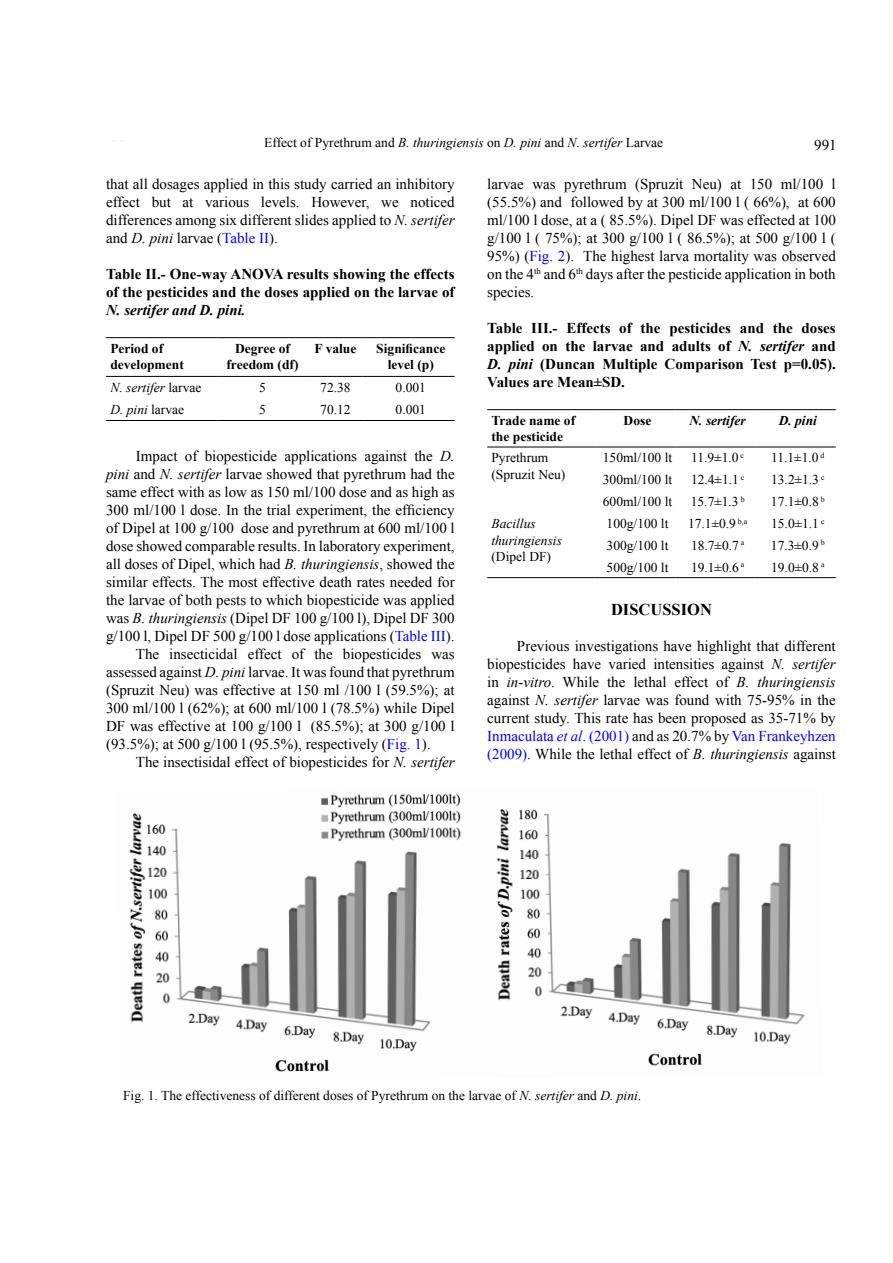
<style>
.page{position:relative;width:893px;height:1263px;background:#fff}
.page>*{position:absolute;margin:0;border:0;box-sizing:border-box;transform-origin:0 0}
.t1{font:700 16.5px "Times New Roman";color:#000}
.t2{font:15px/18px "Times New Roman";color:#000;text-align:justify}
.t3{font:700 15px/18px "Times New Roman";color:#000}
.t4{font:italic 700 15px "Times New Roman";color:#000}
.t5{font:13.5px/16.2px "Times New Roman";color:#000}
.t6{font:700 13.5px/16.2px "Times New Roman";color:#000}
.t7{font:italic 13.5px/16.2px "Times New Roman";color:#000}
.t8{font:italic 700 13.5px "Times New Roman";color:#000}
.s1{font-style:italic}
.s2{color:#00f}
.s3{font-style:normal}
.s4{font-style:italic;color:#00f}
</style>
<div class="page">
<hr style="left:106px;top:420px;width:111px;height:1px;background:#000">
<hr style="left:217px;top:420px;width:87px;height:1px;background:#000">
<hr style="left:304px;top:420px;width:59px;height:1px;background:#000">
<hr style="left:363px;top:420px;width:92px;height:1px;background:#000">
<hr style="left:106px;top:337px;width:111px;height:1px;background:#000">
<hr style="left:217px;top:337px;width:87px;height:1px;background:#000">
<hr style="left:304px;top:337px;width:59px;height:1px;background:#000">
<hr style="left:363px;top:337px;width:92px;height:1px;background:#000">
<hr style="left:106px;top:376px;width:111px;height:1px;background:#000">
<hr style="left:217px;top:376px;width:87px;height:1px;background:#000">
<hr style="left:304px;top:376px;width:59px;height:1px;background:#000">
<hr style="left:363px;top:376px;width:92px;height:1px;background:#000">
<hr style="left:487px;top:577px;width:108px;height:1px;background:#000">
<hr style="left:595px;top:577px;width:80px;height:1px;background:#000">
<hr style="left:675px;top:577px;width:81px;height:1px;background:#000">
<hr style="left:756px;top:577px;width:80px;height:1px;background:#000">
<hr style="left:487px;top:409px;width:108px;height:1px;background:#000">
<hr style="left:595px;top:409px;width:80px;height:1px;background:#000">
<hr style="left:675px;top:409px;width:81px;height:1px;background:#000">
<hr style="left:756px;top:409px;width:80px;height:1px;background:#000">
<hr style="left:487px;top:447px;width:108px;height:1px;background:#000">
<hr style="left:595px;top:447px;width:80px;height:1px;background:#000">
<hr style="left:675px;top:447px;width:81px;height:1px;background:#000">
<hr style="left:756px;top:447px;width:80px;height:1px;background:#000">
<img style="left:129px;top:793px;width:676px;height:279px">
<p class="t5" style="left:264px;top:134px;width:401px">Effect of Pyrethrum and <span class="s1">B. thuringiensis</span> on <span class="s1">D. pini</span> and <span class="s1">N. sertifer</span> Larvae</p>
<p class="t2" style="left:814px;top:136px;width:24px">991</p>
<p class="t2" style="left:106px;top:175px;width:350px">that all dosages applied in this study carried an inhibitory effect but at various levels. However, we noticed differences among six different slides applied to <span class="s1">N. sertifer </span>and <span class="s1">D. pini</span> larvae (<span class="s2">Table II</span>).</p>
<p class="t3" style="left:106px;top:265px;width:350px">Table II.- One-way ANOVA results showing the effects of the pesticides and the doses applied on the larvae of</p>
<p class="t4" style="left:106px;top:300px;width:141px">N. sertifer and D. pini.</p>
<p class="t6" style="left:110px;top:340px;width:75px">Period of development</p>
<p class="t6" style="left:226px;top:340px;width:74px;text-align:center">Degree of freedom (df)</p>
<p class="t6" style="left:315px;top:340px;width:43px">F value</p>
<p class="t6" style="left:376px;top:340px;width:71px;text-align:center">Significance level (p)</p>
<p class="t7" style="left:110px;top:379px;width:93px">N. sertifer <span class="s3">larvae</span></p>
<p class="t5" style="left:259px;top:379px;width:8px">5</p>
<p class="t5" style="left:320px;top:379px;width:32px">72.38</p>
<p class="t5" style="left:396px;top:379px;width:32px">0.001</p>
<p class="t7" style="left:110px;top:401px;width:75px">D. pini <span class="s3">larvae</span></p>
<p class="t5" style="left:259px;top:401px;width:8px">5</p>
<p class="t5" style="left:320px;top:401px;width:32px">70.12</p>
<p class="t5" style="left:396px;top:401px;width:32px">0.001</p>
<p class="t2" style="left:136px;top:447px;width:320px">Impact of biopesticide applications against the <span class="s1">D.</span></p>
<p class="t2" style="left:106px;top:465px;width:350px"><span class="s1">pini</span> and <span class="s1">N. sertifer</span> larvae showed that pyrethrum had the</p>
<p class="t2" style="left:106px;top:483px;width:350px">same effect with as low as 150 ml/100 dose and as high as</p>
<p class="t2" style="left:106px;top:501px;width:350px">300 ml/100 l dose. In the trial experiment, the efficiency</p>
<p class="t2" style="left:106px;top:519px;width:350px">of Dipel at 100 g/100 dose and pyrethrum at 600 ml/100 l</p>
<p class="t2" style="left:106px;top:537px;width:350px">dose showed comparable results. In laboratory experiment,</p>
<p class="t2" style="left:106px;top:555px;width:350px">all doses of Dipel, which had <span class="s1">B. thuringiensis</span>, showed the</p>
<p class="t2" style="left:106px;top:573px;width:350px">similar effects. The most effective death rates needed for</p>
<p class="t2" style="left:106px;top:591px;width:350px">the larvae of both pests to which biopesticide was applied</p>
<p class="t2" style="left:106px;top:609px;width:350px">was <span class="s1">B. thuringiensis</span> (Dipel DF 100 g/100 l), Dipel DF 300</p>
<p class="t2" style="left:106px;top:627px;width:350px">g/100 l, Dipel DF 500 g/100 l dose applications (<span class="s2">Table III</span>).</p>
<p class="t2" style="left:136px;top:645px;width:320px">The insecticidal effect of the biopesticides was</p>
<p class="t2" style="left:106px;top:663px;width:350px">assessed against <span class="s1">D. pini</span> larvae. It was found that pyrethrum</p>
<p class="t2" style="left:106px;top:681px;width:350px">(Spruzit Neu) was effective at 150 ml /100 l (59.5%); at</p>
<p class="t2" style="left:106px;top:699px;width:350px">300 ml/100 l (62%); at 600 ml/100 l (78.5%) while Dipel</p>
<p class="t2" style="left:106px;top:717px;width:350px">DF was effective at 100 g/100 l (85.5%); at 300 g/100 l</p>
<p class="t2" style="left:106px;top:735px;width:326px">(93.5%); at 500 g/100 l (95.5%), respectively (<span class="s2">Fig. 1</span>).</p>
<p class="t2" style="left:136px;top:753px;width:320px">The insectisidal effect of biopesticides for <span class="s1">N. sertifer</span></p>
<p class="t2" style="left:487px;top:175px;width:350px">larvae was pyrethrum (Spruzit Neu) at 150 ml/100 l (55.5%) and followed by at 300 ml/100 l ( 66%), at 600 ml/100 l dose, at a ( 85.5%). Dipel DF was effected at 100 g/100 l ( 75%); at 300 g/100 l ( 86.5%); at 500 g/100 l ( 95%) (<span class="s2">Fig. 2</span>). The highest larva mortality was observed on the 4<sup>th</sup> and 6<sup>th</sup> days after the pesticide application in both species.</p>
<p class="t3" style="left:487px;top:319px;width:350px;text-align:justify">Table III.- Effects of the pesticides and the doses applied on the larvae and adults of <span class="s1">N. sertifer</span> and <span class="s1">D. pini</span> (Duncan Multiple Comparison Test p=0.05).<br>Values are Mean±SD.</p>
<p class="t6" style="left:491px;top:412px;width:85px">Trade name of the pesticide</p>
<p class="t6" style="left:624px;top:412px;width:29px">Dose</p>
<p class="t8" style="left:690px;top:411px;width:58px">N. sertifer</p>
<p class="t8" style="left:779px;top:411px;width:40px">D. pini</p>
<p class="t5" style="left:491px;top:449px;width:75px">Pyrethrum (Spruzit Neu)</p>
<p class="t5" style="left:603px;top:449px;width:71px">150ml/100 lt</p>
<p class="t5" style="left:691px;top:449px;width:54px">11.9±1.0 <sup>c</sup></p>
<p class="t5" style="left:771px;top:449px;width:55px">11.1±1.0 <sup>d</sup></p>
<p class="t5" style="left:603px;top:471px;width:71px">300ml/100 lt</p>
<p class="t5" style="left:691px;top:471px;width:55px">12.4±1.1 <sup>c</sup></p>
<p class="t5" style="left:771px;top:471px;width:55px">13.2±1.3 <sup>c</sup></p>
<p class="t5" style="left:603px;top:493px;width:71px">600ml/100 lt</p>
<p class="t5" style="left:691px;top:493px;width:55px">15.7±1.3 <sup>b</sup></p>
<p class="t5" style="left:771px;top:493px;width:55px">17.1±0.8 <sup>b</sup></p>
<p class="t5" style="left:607px;top:515px;width:63px">100g/100 lt</p>
<p class="t5" style="left:688px;top:515px;width:61px">17.1±0.9 <sup>b,a</sup></p>
<p class="t5" style="left:771px;top:515px;width:55px">15.0±1.1 <sup>c</sup></p>
<p class="t5" style="left:607px;top:537px;width:63px">300g/100 lt</p>
<p class="t5" style="left:691px;top:537px;width:55px">18.7±0.7 <sup>a</sup></p>
<p class="t5" style="left:771px;top:537px;width:55px">17.3±0.9 <sup>b</sup></p>
<p class="t5" style="left:607px;top:559px;width:63px">500g/100 lt</p>
<p class="t5" style="left:691px;top:559px;width:55px">19.1±0.6 <sup>a</sup></p>
<p class="t5" style="left:771px;top:559px;width:55px">19.0±0.8 <sup>a</sup></p>
<p class="t1" style="left:611px;top:598px;width:102px">DISCUSSION</p>
<p class="t2" style="left:487px;top:637px;width:350px;text-indent:30px">Previous investigations have highlight that different biopesticides have varied intensities against <span class="s1">N. sertifer </span>in <span class="s1">in-vitro</span>. While the lethal effect of <span class="s1">B. thuringiensis </span>against <span class="s1">N. sertifer</span> larvae was found with 75-95% in the current study. This rate has been proposed as 35-71% by <span class="s2">Inmaculata</span> <span class="s4">et al</span><span class="s2">. (2001)</span> and as 20.7% by <span class="s2">Van Frankeyhzen (2009)</span>. While the lethal effect of <span class="s1">B. thuringiensis</span> against</p>
<p class="t7" style="left:491px;top:515px;width:72px">Bacillus thuringiensis</p>
<p class="t5" style="left:491px;top:548px;width:61px">(Dipel DF)</p>
<p class="t5" style="left:123px;top:1087px;width:520px">Fig. 1. The effectiveness of different doses of Pyrethrum on the larvae of <span class="s1">N. sertifer</span> and <span class="s1">D. pini</span>.</p>
</div>
